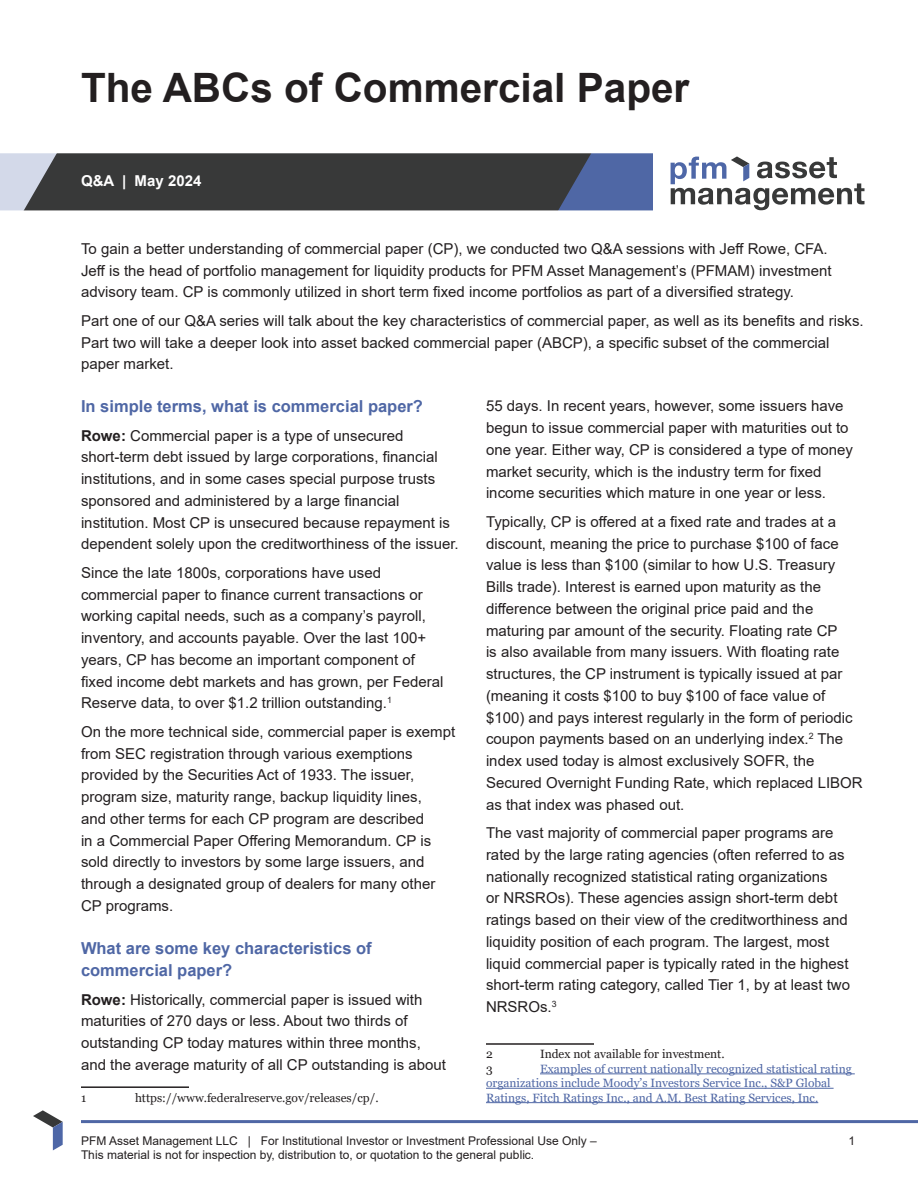
<style>
.page{position:relative;width:918px;height:1188px;background:#fff}
.page>*{position:absolute;margin:0;border:0;box-sizing:border-box;transform-origin:0 0}
.Page_Title_-_Black{font:700 40.5px "Arial";color:#231f20}
.Q_A_Question{font:700 16.5px/22.5px "Arial";color:#4f67a5}
.Body{font:15px/21.8px "Arial";color:#231f20}
.t1{font:700 15px "Arial";color:#fff}
.Footnote{font:12px/14.4px "Georgia";color:#4f67a5}
.t2{font:12px "Arial";color:#231f20}
.Footnote-2{font:12px "Georgia";color:#231f20}
.s1{font-weight:700}
</style>
<div class="page">
<svg style="left:671px;top:156px;width:194px;height:54px"></svg>
<svg style="left:0;top:153px;width:653px;height:58px"></svg>
<hr style="left:82px;top:1120px;width:836px;height:3px;background:#4f67a5">
<svg style="left:33px;top:1110px;width:30px;height:40px"></svg>
<hr style="left:81px;top:1086px;width:108px;height:2px;background:#231f20">
<hr style="left:486px;top:1043px;width:108px;height:2px;background:#231f20">
<hr style="left:540px;top:1074px;width:315px;height:1px;background:#4f67a5">
<hr style="left:486px;top:1088px;width:348px;height:1px;background:#4f67a5">
<hr style="left:486px;top:1102px;width:332px;height:1px;background:#4f67a5">
<p class="Page_Title_-_Black" style="left:81px;top:59px;width:610px">The ABCs of Commercial Paper</p>
<p class="t1" style="left:81px;top:170px;width:122px">Q&amp;A | May 2024</p>
<p class="Body" style="left:81px;top:238px;width:752px">To gain a better understanding of commercial paper (CP), we conducted two Q&amp;A sessions with Jeff Rowe, CFA.<br>Jeff is the head of portfolio management for liquidity products for PFM Asset Management’s (PFMAM) investment advisory team. CP is commonly utilized in short term fixed income portfolios as part of a diversified strategy.</p>
<p class="Body" style="left:81px;top:310px;width:784px">Part one of our Q&amp;A series will talk about the key characteristics of commercial paper, as well as its benefits and risks.<br>Part two will take a deeper look into asset backed commercial paper (ABCP), a specific subset of the commercial paper market.</p>
<p class="Q_A_Question" style="left:81px;top:395px;width:344px">In simple terms, what is commercial paper?</p>
<p class="Body" style="left:81px;top:424px;width:379px"><span class="s1">Rowe:</span> Commercial paper is a type of unsecured short-term debt issued by large corporations, financial institutions, and in some cases special purpose trusts sponsored and administered by a large financial institution. Most CP is unsecured because repayment is dependent solely upon the creditworthiness of the issuer.</p>
<p class="Body" style="left:81px;top:562px;width:364px">Since the late 1800s, corporations have used commercial paper to finance current transactions or working capital needs, such as a company’s payroll, inventory, and accounts payable. Over the last 100+ years, CP has become an important component of fixed income debt markets and has grown, per Federal Reserve data, to over $1.2 trillion outstanding.<sup>1</sup></p>
<p class="Body" style="left:81px;top:721px;width:376px">On the more technical side, commercial paper is exempt from SEC registration through various exemptions provided by the Securities Act of 1933. The issuer, program size, maturity range, backup liquidity lines,<br>and other terms for each CP program are described<br>in a Commercial Paper Offering Memorandum. CP is sold directly to investors by some large issuers, and through a designated group of dealers for many other CP programs.</p>
<p class="Q_A_Question" style="left:81px;top:937px;width:292px">What are some key characteristics of commercial paper?</p>
<p class="Body" style="left:81px;top:988px;width:366px"><span class="s1">Rowe:</span> Historically, commercial paper is issued with maturities of 270 days or less. About two thirds of outstanding CP today matures within three months, and the average maturity of all CP outstanding is about</p>
<p class="Footnote-2" style="left:81px;top:1090px;width:7px">1</p>
<p class="Footnote-2" style="left:135px;top:1090px;width:245px">https://www.federalreserve.gov/releases/cp/.</p>
<p class="Body" style="left:486px;top:395px;width:369px">55 days. In recent years, however, some issuers have begun to issue commercial paper with maturities out to one year. Either way, CP is considered a type of money market security, which is the industry term for fixed income securities which mature in one year or less.</p>
<p class="Body" style="left:486px;top:511px;width:378px">Typically, CP is offered at a fixed rate and trades at a discount, meaning the price to purchase $100 of face value is less than $100 (similar to how U.S. Treasury Bills trade). Interest is earned upon maturity as the difference between the original price paid and the maturing par amount of the security. Floating rate CP<br>is also available from many issuers. With floating rate structures, the CP instrument is typically issued at par (meaning it costs $100 to buy $100 of face value of $100) and pays interest regularly in the form of periodic coupon payments based on an underlying index.<sup>2</sup> The index used today is almost exclusively SOFR, the Secured Overnight Funding Rate, which replaced LIBOR as that index was phased out.</p>
<p class="Body" style="left:486px;top:822px;width:366px">The vast majority of commercial paper programs are rated by the large rating agencies (often referred to as nationally recognized statistical rating organizations<br>or NRSROs). These agencies assign short-term debt ratings based on their view of the creditworthiness and liquidity position of each program. The largest, most liquid commercial paper is typically rated in the highest short-term rating category, called Tier 1, by at least two NRSROs.<sup>3</sup></p>
<p class="Footnote-2" style="left:486px;top:1047px;width:8px">2</p>
<p class="Footnote-2" style="left:540px;top:1047px;width:186px">Index not available for investment.</p>
<p class="Footnote-2" style="left:486px;top:1061px;width:8px">3</p>
<p class="Footnote" style="left:486px;top:1062px;width:367px;text-indent:54px">Examples of current nationally recognized statistical rating organizations include Moody’s Investors Service Inc., S&amp;P Global<br>Ratings, Fitch Ratings Inc., and A.M. Best Rating Services, Inc.</p>
<p class="t2" style="left:81px;top:1132px;width:517px">PFM Asset Management LLC | For Institutional Investor or Investment Professional Use Only –</p>
<p class="t2" style="left:849px;top:1132px;width:8px">1</p>
<p class="t2" style="left:81px;top:1147px;width:455px">This material is not for inspection by, distribution to, or quotation to the general public.</p>
</div>
